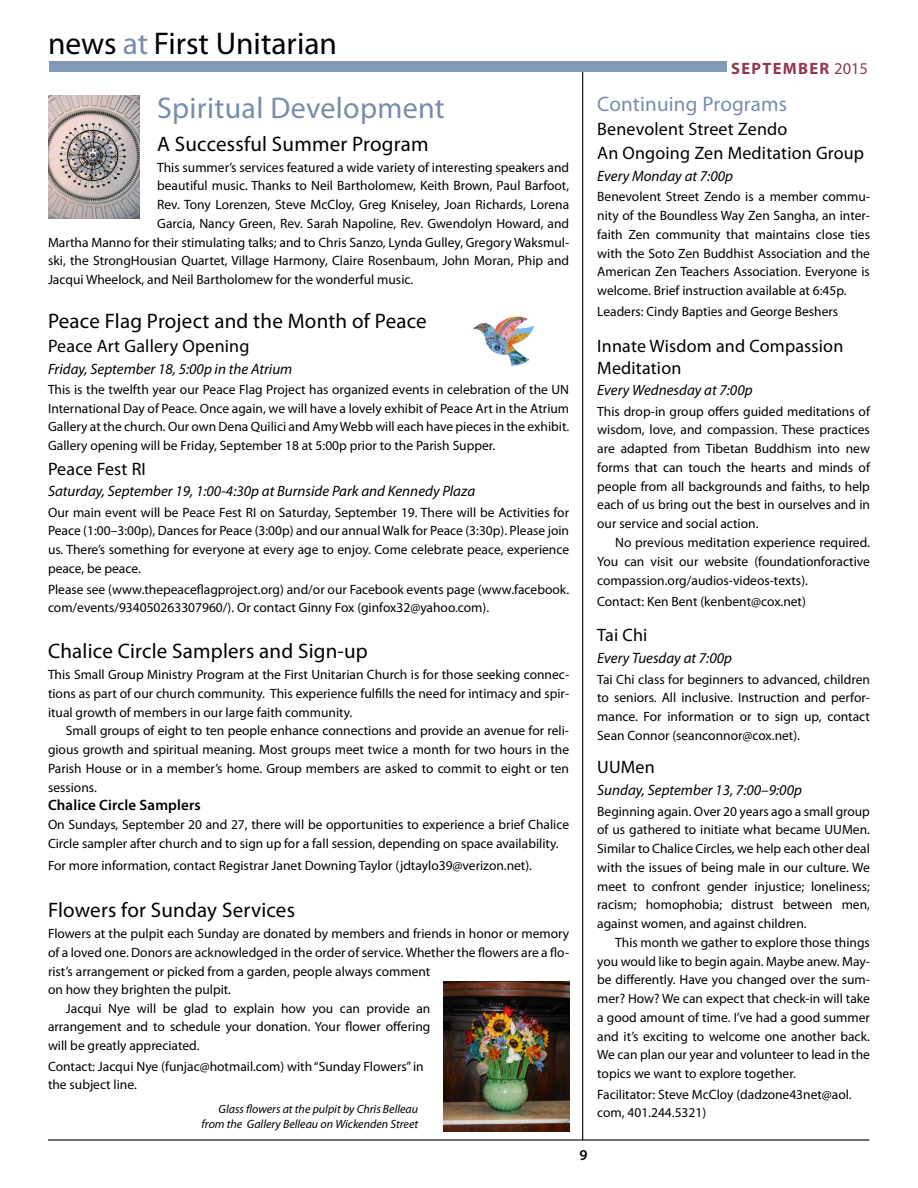
<style>
.page{position:relative;width:918px;height:1188px;background:#fff}
.page>*{position:absolute;margin:0;border:0;box-sizing:border-box;transform-origin:0 0}
.t1{font:31.5px "Myriad Pro";color:#000}
.t2{font:30px "Myriad Pro";letter-spacing:.01em;color:#798caa}
.t3{font:21px "Myriad Pro";letter-spacing:.01em;color:#000}
.t4{font:21px "Myriad Pro";letter-spacing:.01em;color:#798caa}
.t5{font:18px/24.6px "Myriad Pro";letter-spacing:.01em;color:#000}
.t6{font:700 16.5px "Myriad Pro";letter-spacing:.08em;color:#91384a}
.t7{font:italic 15px "Myriad Pro";color:#000}
.t8{font:600 15px "Myriad Pro";letter-spacing:.01em;color:#000}
.t9{font:13.5px/18.8px "Myriad Pro";color:#000;text-align:justify}
.t10{font:italic 12px/15px "Myriad Pro";color:#000;text-align:right}
.s1{color:#798caa}
.s2{font-weight:400}
</style>
<div class="page">
<hr style="left:582px;top:72px;width:1px;height:1068px;background:#000">
<div style="left:50px;top:61px;width:677px;height:10px;background:#839ab7"></div>
<hr style="left:48px;top:1139px;width:821px;height:2px;background:#000">
<img style="left:49px;top:95px;width:90px;height:124px">
<img style="left:473px;top:316px;width:61px;height:50px">
<img style="left:444px;top:981px;width:125px;height:150px">
<h1 class="t1" style="left:48px;top:24px;width:291px">news <span class="s1">at</span> First Unitarian</h1>
<p class="t6" style="left:731px;top:58px;width:138px">SEPTEMBER <span class="s2">2015</span></p>
<h2 class="t2" style="left:157px;top:89px;width:289px">Spiritual Development</h2>
<h3 class="t4" style="left:597px;top:91px;width:192px">Continuing Programs</h3>
<h3 class="t5" style="left:597px;top:116px;width:268px">Benevolent Street Zendo<br>An Ongoing Zen Meditation Group</h3>
<p class="t7" style="left:597px;top:167px;width:137px">Every Monday at 7:00p</p>
<p class="t9" style="left:597px;top:187px;width:274px">Benevolent Street Zendo is a member commu&shy;nity of the Boundless Way Zen Sangha, an inter&shy;faith Zen community that maintains close ties with the Soto Zen Buddhist Association and the American Zen Teachers Association. Everyone is welcome. Brief instruction available at 6:45p.</p>
<p class="t9" style="left:597px;top:302px;width:243px">Leaders: Cindy Bapties and George Beshers</p>
<h3 class="t5" style="left:597px;top:335px;width:248px;line-height:21.6px">Innate Wisdom and Compassion<br>Meditation</h3>
<p class="t7" style="left:597px;top:381px;width:157px">Every Wednesday at 7:00p</p>
<p class="t9" style="left:597px;top:402px;width:274px">This drop-in group offers guided meditations of wisdom, love, and compassion. These practices are adapted from Tibetan Buddhism into new forms that can touch the hearts and minds of people from all backgrounds and faiths, to help each of us bring out the best in ourselves and in our service and social action.</p>
<p class="t9" style="left:597px;top:533px;width:274px;text-indent:18px">No previous meditation experience required.<br>You can visit our website (foundationforactive compassion.org/audios-videos-texts).</p>
<p class="t9" style="left:597px;top:592px;width:210px">Contact: Ken Bent (kenbent@cox.net)</p>
<h3 class="t5" style="left:597px;top:623px;width:52px">Tai Chi</h3>
<p class="t7" style="left:597px;top:649px;width:136px">Every Tuesday at 7:00p</p>
<p class="t9" style="left:597px;top:669px;width:274px">Tai Chi class for beginners to advanced, children to seniors. All inclusive. Instruction and perfor&shy;mance. For information or to sign up, contact Sean Connor (seanconnor@cox.net).</p>
<h3 class="t5" style="left:597px;top:755px;width:59px">UUMen</h3>
<p class="t7" style="left:597px;top:781px;width:206px">Sunday, September 13, 7:00–9:00p</p>
<p class="t9" style="left:597px;top:801px;width:274px">Beginning again. Over 20 years ago a small group of us gathered to initiate what became UUMen.<br>Similar to Chalice Circles, we help each other deal with the issues of being male in our culture. We meet to confront gender injustice; loneliness; racism; homophobia; distrust between men, against women, and against children.</p>
<p class="t9" style="left:597px;top:933px;width:274px;text-indent:18px">This month we gather to explore those things you would like to begin again. Maybe anew. May&shy;be differently. Have you changed over the sum&shy;mer? How? We can expect that check-in will take a good amount of time. I’ve had a good summer and it’s exciting to welcome one another back.<br>We can plan our year and volunteer to lead in the topics we want to explore together.</p>
<p class="t9" style="left:597px;top:1086px;width:256px;line-height:18px">Facilitator: Steve McCloy (dadzone43net@aol. com, 401.244.5321)</p>
<h3 class="t3" style="left:157px;top:131px;width:273px">A Successful Summer Program</h3>
<p class="t9" style="left:157px;top:158px;width:413px">This summer’s services featured a wide variety of interesting speakers and</p>
<p class="t9" style="left:157px;top:176px;width:413px">beautiful music. Thanks to Neil Bartholomew, Keith Brown, Paul Barfoot,</p>
<p class="t9" style="left:157px;top:195px;width:413px">Rev. Tony Lorenzen, Steve McCloy, Greg Kniseley, Joan Richards, Lorena</p>
<p class="t9" style="left:157px;top:214px;width:413px">Garcia, Nancy Green, Rev. Sarah Napoline, Rev. Gwendolyn Howard, and</p>
<p class="t9" style="left:48px;top:233px;width:523px">Martha Manno for their stimulating talks; and to Chris Sanzo, Lynda Gulley, Gregory Waksmul-</p>
<p class="t9" style="left:48px;top:251px;width:523px">ski, the StrongHousian Quartet, Village Harmony, Claire Rosenbaum, John Moran, Phip and</p>
<p class="t9" style="left:48px;top:270px;width:367px">Jacqui Wheelock, and Neil Bartholomew for the wonderful music.</p>
<h3 class="t3" style="left:48px;top:308px;width:380px">Peace Flag Project and the Month of Peace</h3>
<h3 class="t5" style="left:48px;top:333px;width:203px">Peace Art Gallery Opening</h3>
<p class="t7" style="left:48px;top:359px;width:246px">Friday, September 18, 5:00p in the Atrium</p>
<p class="t9" style="left:48px;top:380px;width:523px">This is the twelfth year our Peace Flag Project has organized events in celebration of the UN International Day of Peace. Once again, we will have a lovely exhibit of Peace Art in the Atrium Gallery at the church. Our own Dena Quilici and Amy Webb will each have pieces in the exhibit.<br>Gallery opening will be Friday, September 18 at 5:00p prior to the Parish Supper.</p>
<h3 class="t5" style="left:48px;top:456px;width:99px">Peace Fest RI</h3>
<p class="t7" style="left:48px;top:482px;width:429px">Saturday, September 19, 1:00-4:30p at Burnside Park and Kennedy Plaza</p>
<p class="t9" style="left:48px;top:503px;width:523px">Our main event will be Peace Fest RI on Saturday, September 19. There will be Activities for Peace (1:00–3:00p), Dances for Peace (3:00p) and our annual Walk for Peace (3:30p). Please join us. There’s something for everyone at every age to enjoy. Come celebrate peace, experience peace, be peace.</p>
<p class="t9" style="left:48px;top:580px;width:523px;line-height:18px">Please see (www.thepeaceflagproject.org) and/or our Facebook events page (www.facebook. com/events/934050263307960/). Or contact Ginny Fox (ginfox32@yahoo.com).</p>
<h3 class="t3" style="left:48px;top:638px;width:321px">Chalice Circle Samplers and Sign-up</h3>
<p class="t9" style="left:48px;top:665px;width:523px">This Small Group Ministry Program at the First Unitarian Church is for those seeking connec&shy;tions as part of our church community. This experience fulfills the need for intimacy and spir&shy;itual growth of members in our large faith community.</p>
<p class="t9" style="left:48px;top:721px;width:523px;text-indent:18px">Small groups of eight to ten people enhance connections and provide an avenue for reli&shy;gious growth and spiritual meaning. Most groups meet twice a month for two hours in the Parish House or in a member’s home. Group members are asked to commit to eight or ten sessions.</p>
<p class="t8" style="left:48px;top:795px;width:154px">Chalice Circle Samplers</p>
<p class="t9" style="left:48px;top:815px;width:523px">On Sundays, September 20 and 27, there will be opportunities to experience a brief Chalice<br>Circle sampler after church and to sign up for a fall session, depending on space availability.</p>
<p class="t9" style="left:48px;top:856px;width:486px">For more information, contact Registrar Janet Downing Taylor (jdtaylo39@verizon.net).</p>
<h3 class="t3" style="left:48px;top:897px;width:249px">Flowers for Sunday Services</h3>
<p class="t9" style="left:48px;top:924px;width:523px">Flowers at the pulpit each Sunday are donated by members and friends in honor or memory</p>
<p class="t9" style="left:48px;top:943px;width:523px">of a loved one. Donors are acknowledged in the order of service. Whether the flowers are a flo-</p>
<p class="t9" style="left:48px;top:961px;width:384px">rist’s arrangement or picked from a garden, people always comment</p>
<p class="t9" style="left:48px;top:980px;width:185px">on how they brighten the pulpit.</p>
<p class="t9" style="left:66px;top:999px;width:366px">Jacqui Nye will be glad to explain how you can provide an</p>
<p class="t9" style="left:48px;top:1017px;width:384px">arrangement and to schedule your donation. Your flower offering</p>
<p class="t9" style="left:48px;top:1036px;width:153px">will be greatly appreciated.</p>
<p class="t9" style="left:48px;top:1057px;width:377px;line-height:18px">Contact: Jacqui Nye (funjac@hotmail.com) with “Sunday Flowers” in the subject line.</p>
<p class="t10" style="left:202px;top:1102px;width:218px">Glass flowers at the pulpit by Chris Belleau from the Gallery Belleau on Wickenden Street</p>
<p class="t8" style="left:579px;top:1145px;width:10px">9</p>
</div>
